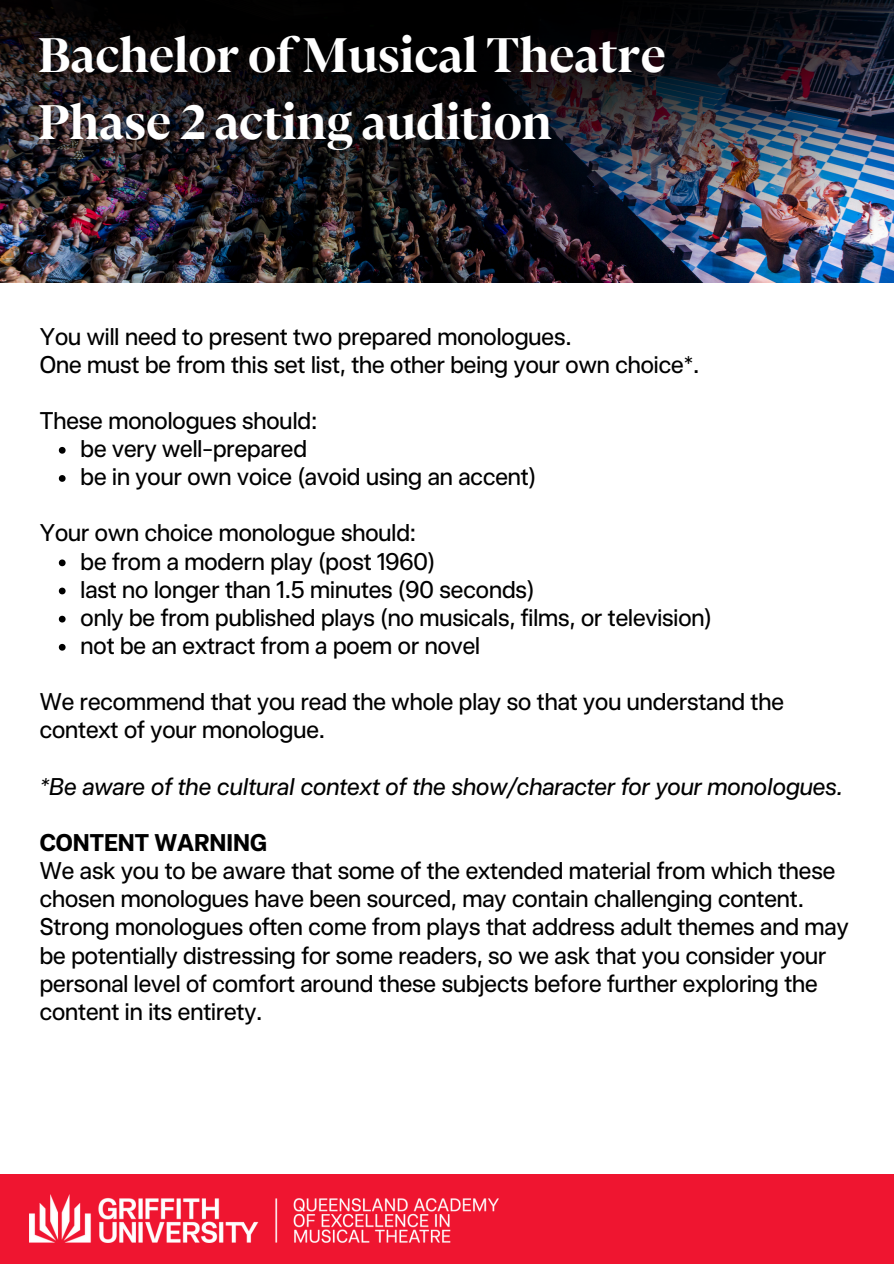
<style>
.page{position:relative;width:894px;height:1264px;background:#fff}
.page>*{position:absolute;margin:0;border:0;box-sizing:border-box;transform-origin:0 0}
.t1{font:700 48px/66.3px "Griffith Serif Display";color:#fff}
.t2{font:24px/28.2px "Griffith Sans Display";color:#000}
.t3{font:italic 24px "Griffith Sans Display";color:#000}
.t4{font:700 24px "Griffith Sans Display";color:#000}
</style>
<div class="page">
<img style="left:0;top:0;width:893px;height:282px">
<svg style="left:59px;top:447px;width:7px;height:6px"></svg>
<svg style="left:59px;top:475px;width:7px;height:7px"></svg>
<svg style="left:59px;top:559px;width:7px;height:7px"></svg>
<svg style="left:59px;top:587px;width:7px;height:7px"></svg>
<svg style="left:59px;top:615px;width:7px;height:7px"></svg>
<svg style="left:59px;top:644px;width:7px;height:6px"></svg>
<div style="left:0;top:1174px;width:893px;height:89px;background:#ef1530"></div>
<img style="left:29px;top:1194px;width:469px;height:48px">
<p class="t1" style="left:38px;top:22px;width:629px">Bachelor of Musical Theatre<br>Phase 2 acting audition</p>
<p class="t2" style="left:40px;top:322px;width:533px">You will need to present two prepared monologues.</p>
<p class="t2" style="left:40px;top:350px;width:661px">One must be from this set list, the other being your own choice*.</p>
<h1 class="t2" style="left:40px;top:406px;width:279px">These monologues should:</h1>
<p class="t2" style="left:80px;top:434px;width:228px">be very well-prepared</p>
<p class="t2" style="left:80px;top:462px;width:457px">be in your own voice (avoid using an accent)</p>
<p class="t2" style="left:40px;top:519px;width:378px">Your own choice monologue should:</p>
<p class="t2" style="left:80px;top:547px;width:356px">be from a modern play (post 1960)</p>
<p class="t2" style="left:80px;top:575px;width:455px">last no longer than 1.5 minutes (90 seconds)</p>
<p class="t2" style="left:80px;top:603px;width:632px">only be from published plays (no musicals, films, or television)</p>
<p class="t2" style="left:80px;top:631px;width:401px">not be an extract from a poem or novel</p>
<p class="t2" style="left:40px;top:687px;width:745px">We recommend that you read the whole play so that you understand the context of your monologue.</p>
<p class="t3" style="left:40px;top:772px;width:804px">*Be aware of the cultural context of the show/character for your monologues.</p>
<p class="t4" style="left:40px;top:828px;width:229px">CONTENT WARNING</p>
<p class="t2" style="left:40px;top:856px;width:796px">We ask you to be aware that some of the extended material from which these chosen monologues have been sourced, may contain challenging content.</p>
<p class="t2" style="left:40px;top:912px;width:810px">Strong monologues often come from plays that address adult themes and may be potentially distressing for some readers, so we ask that you consider your personal level of comfort around these subjects before further exploring the content in its entirety.</p>
</div>
